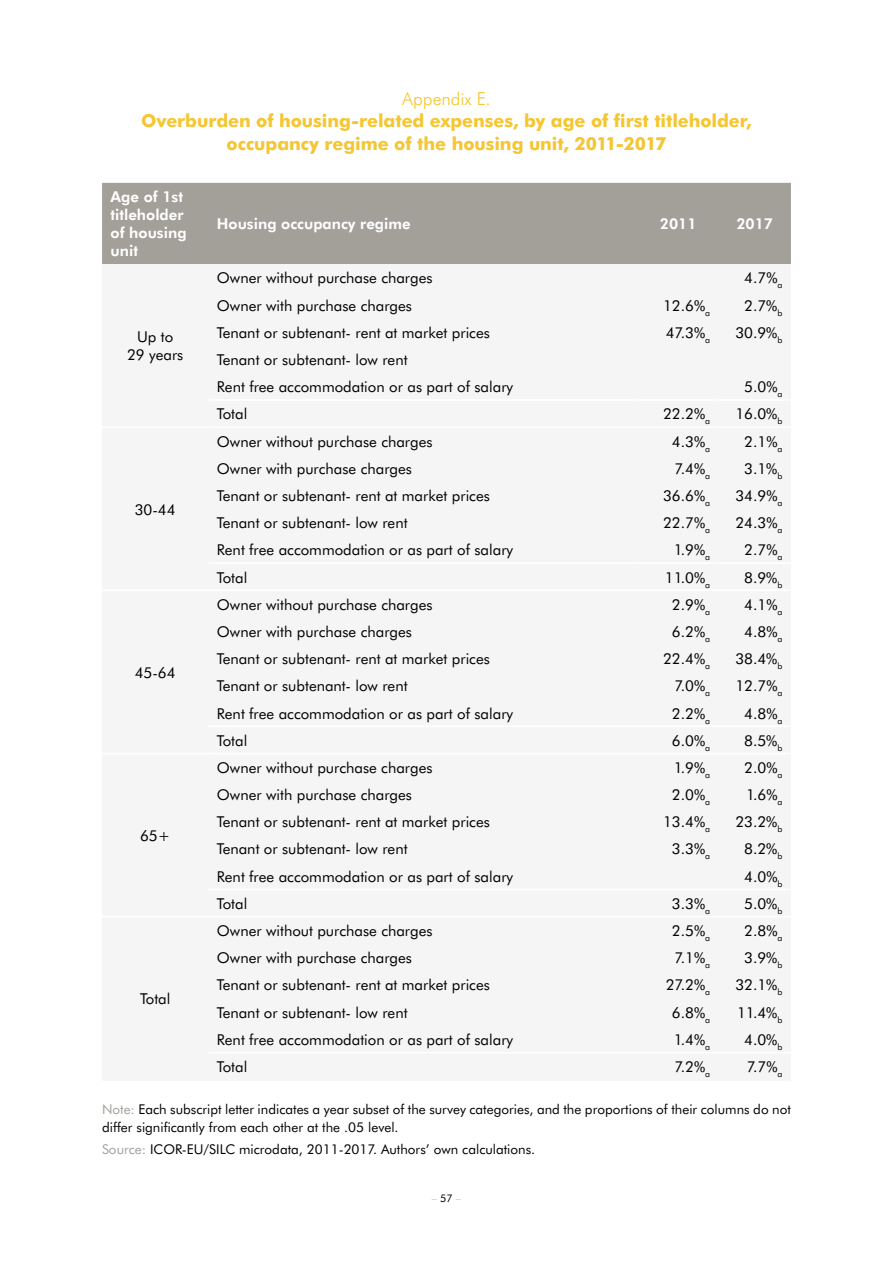
<style>
.page{position:relative;width:893px;height:1263px;background:#fff}
.page>*{position:absolute;margin:0;border:0;box-sizing:border-box;transform-origin:0 0}
.t1{font:800 18px/22.5px "Futura BT";letter-spacing:-.005em;color:#f5c631;text-align:center}
.t2{font:300 18px "Futura BT";color:#f5c631}
.t3{font:15px/18px "Futura BT";color:#000;text-align:center}
.t4{font:700 15px/18px "Futura BT";color:#fff}
.t5{font:13.5px/18px "Futura BT";color:#000}
.t6{font:10.5px "Futura BT";color:#f5c631}
.s1{color:#a3a09a}
.s2{color:#000}
</style>
<div class="page">
<div style="left:102px;top:183px;width:689px;height:81px;background:#a3a09a"></div>
<p class="t2" style="left:402px;top:87px;width:90px">Appendix E.</p>
<p class="t1" style="left:141px;top:109px;width:612px">Overburden of housing-related expenses, by age of first titleholder, occupancy regime of the housing unit, 2011-2017</p>
<p class="t4" style="left:111px;top:187px;width:78px">Age of 1st titleholder of housing unit</p>
<p class="t3" style="left:127px;top:328px;width:58px">Up to<br>29 years</p>
<p class="t3" style="left:135px;top:500px;width:42px">30-44</p>
<p class="t3" style="left:135px;top:663px;width:42px">45-64</p>
<p class="t3" style="left:140px;top:826px;width:32px">65+</p>
<p class="t3" style="left:140px;top:990px;width:32px">Total</p>
<p class="t4" style="left:217px;top:214px;width:195px">Housing occupancy regime</p>
<p class="t4" style="left:660px;top:214px;width:38px">2011</p>
<p class="t4" style="left:736px;top:214px;width:38px">2017</p>
<p class="t3" style="left:217px;top:269px;width:217px">Owner without purchase charges</p>
<p class="t3" style="left:744px;top:269px;width:40px">4.7%<sub>a</sub></p>
<p class="t3" style="left:217px;top:296px;width:197px">Owner with purchase charges</p>
<p class="t3" style="left:663px;top:296px;width:49px">12.6%<sub>a</sub></p>
<p class="t3" style="left:744px;top:296px;width:40px">2.7%<sub>b</sub></p>
<p class="t3" style="left:217px;top:323px;width:274px">Tenant or subtenant- rent at market prices</p>
<p class="t3" style="left:666px;top:323px;width:46px">47.3%<sub>a</sub></p>
<p class="t3" style="left:735px;top:323px;width:49px">30.9%<sub>b</sub></p>
<p class="t3" style="left:217px;top:346px;width:298px;line-height:27.2px;text-align:left">Tenant or subtenant- low rent<br>Rent free accommodation or as part of salary</p>
<p class="t3" style="left:744px;top:378px;width:40px">5.0%<sub>a</sub></p>
<p class="t3" style="left:217px;top:405px;width:32px">Total</p>
<p class="t3" style="left:663px;top:405px;width:49px">22.2%<sub>a</sub></p>
<p class="t3" style="left:735px;top:405px;width:49px">16.0%<sub>b</sub></p>
<p class="t3" style="left:217px;top:432px;width:217px">Owner without purchase charges</p>
<p class="t3" style="left:672px;top:432px;width:40px">4.3%<sub>a</sub></p>
<p class="t3" style="left:744px;top:432px;width:40px">2.1%<sub>a</sub></p>
<p class="t3" style="left:217px;top:459px;width:197px">Owner with purchase charges</p>
<p class="t3" style="left:675px;top:459px;width:37px">7.4%<sub>a</sub></p>
<p class="t3" style="left:744px;top:459px;width:40px">3.1%<sub>b</sub></p>
<p class="t3" style="left:217px;top:486px;width:274px">Tenant or subtenant- rent at market prices</p>
<p class="t3" style="left:663px;top:486px;width:49px">36.6%<sub>a</sub></p>
<p class="t3" style="left:735px;top:486px;width:49px">34.9%<sub>a</sub></p>
<p class="t3" style="left:217px;top:514px;width:192px">Tenant or subtenant- low rent</p>
<p class="t3" style="left:663px;top:514px;width:49px">22.7%<sub>a</sub></p>
<p class="t3" style="left:735px;top:514px;width:49px">24.3%<sub>a</sub></p>
<p class="t3" style="left:217px;top:541px;width:298px">Rent free accommodation or as part of salary</p>
<p class="t3" style="left:674px;top:541px;width:38px">1.9%<sub>a</sub></p>
<p class="t3" style="left:744px;top:541px;width:40px">2.7%<sub>a</sub></p>
<p class="t3" style="left:217px;top:568px;width:32px">Total</p>
<p class="t3" style="left:665px;top:568px;width:47px">11.0%<sub>a</sub></p>
<p class="t3" style="left:744px;top:568px;width:40px">8.9%<sub>b</sub></p>
<p class="t3" style="left:217px;top:595px;width:217px">Owner without purchase charges</p>
<p class="t3" style="left:672px;top:595px;width:40px">2.9%<sub>a</sub></p>
<p class="t3" style="left:744px;top:595px;width:40px">4.1%<sub>a</sub></p>
<p class="t3" style="left:217px;top:622px;width:197px">Owner with purchase charges</p>
<p class="t3" style="left:672px;top:622px;width:40px">6.2%<sub>a</sub></p>
<p class="t3" style="left:744px;top:622px;width:40px">4.8%<sub>a</sub></p>
<p class="t3" style="left:217px;top:650px;width:274px">Tenant or subtenant- rent at market prices</p>
<p class="t3" style="left:663px;top:650px;width:49px">22.4%<sub>a</sub></p>
<p class="t3" style="left:735px;top:650px;width:49px">38.4%<sub>b</sub></p>
<p class="t3" style="left:217px;top:677px;width:192px">Tenant or subtenant- low rent</p>
<p class="t3" style="left:675px;top:677px;width:37px">7.0%<sub>a</sub></p>
<p class="t3" style="left:735px;top:677px;width:49px">12.7%<sub>a</sub></p>
<p class="t3" style="left:217px;top:704px;width:298px">Rent free accommodation or as part of salary</p>
<p class="t3" style="left:672px;top:704px;width:40px">2.2%<sub>a</sub></p>
<p class="t3" style="left:744px;top:704px;width:40px">4.8%<sub>a</sub></p>
<p class="t3" style="left:217px;top:731px;width:32px">Total</p>
<p class="t3" style="left:672px;top:731px;width:40px">6.0%<sub>a</sub></p>
<p class="t3" style="left:744px;top:731px;width:40px">8.5%<sub>b</sub></p>
<p class="t3" style="left:217px;top:758px;width:217px">Owner without purchase charges</p>
<p class="t3" style="left:674px;top:758px;width:38px">1.9%<sub>a</sub></p>
<p class="t3" style="left:744px;top:758px;width:40px">2.0%<sub>a</sub></p>
<p class="t3" style="left:217px;top:785px;width:197px">Owner with purchase charges</p>
<p class="t3" style="left:672px;top:785px;width:40px">2.0%<sub>a</sub></p>
<p class="t3" style="left:746px;top:785px;width:38px">1.6%<sub>a</sub></p>
<p class="t3" style="left:217px;top:813px;width:274px">Tenant or subtenant- rent at market prices</p>
<p class="t3" style="left:663px;top:813px;width:49px">13.4%<sub>a</sub></p>
<p class="t3" style="left:735px;top:813px;width:49px">23.2%<sub>b</sub></p>
<p class="t3" style="left:217px;top:840px;width:192px">Tenant or subtenant- low rent</p>
<p class="t3" style="left:672px;top:840px;width:40px">3.3%<sub>a</sub></p>
<p class="t3" style="left:744px;top:840px;width:40px">8.2%<sub>b</sub></p>
<p class="t3" style="left:217px;top:867px;width:298px">Rent free accommodation or as part of salary</p>
<p class="t3" style="left:744px;top:867px;width:40px">4.0%<sub>b</sub></p>
<p class="t3" style="left:217px;top:894px;width:32px">Total</p>
<p class="t3" style="left:672px;top:894px;width:40px">3.3%<sub>a</sub></p>
<p class="t3" style="left:744px;top:894px;width:40px">5.0%<sub>b</sub></p>
<p class="t3" style="left:217px;top:921px;width:217px">Owner without purchase charges</p>
<p class="t3" style="left:672px;top:921px;width:40px">2.5%<sub>a</sub></p>
<p class="t3" style="left:744px;top:921px;width:40px">2.8%<sub>a</sub></p>
<p class="t3" style="left:217px;top:949px;width:197px">Owner with purchase charges</p>
<p class="t3" style="left:675px;top:949px;width:37px">7.1%<sub>a</sub></p>
<p class="t3" style="left:744px;top:949px;width:40px">3.9%<sub>b</sub></p>
<p class="t3" style="left:217px;top:976px;width:274px">Tenant or subtenant- rent at market prices</p>
<p class="t3" style="left:666px;top:976px;width:46px">27.2%<sub>a</sub></p>
<p class="t3" style="left:735px;top:976px;width:49px">32.1%<sub>b</sub></p>
<p class="t3" style="left:217px;top:1003px;width:192px">Tenant or subtenant- low rent</p>
<p class="t3" style="left:672px;top:1003px;width:40px">6.8%<sub>a</sub></p>
<p class="t3" style="left:737px;top:1003px;width:47px">11.4%<sub>b</sub></p>
<p class="t3" style="left:217px;top:1030px;width:298px">Rent free accommodation or as part of salary</p>
<p class="t3" style="left:674px;top:1030px;width:38px">1.4%<sub>a</sub></p>
<p class="t3" style="left:744px;top:1030px;width:40px">4.0%<sub>b</sub></p>
<p class="t3" style="left:217px;top:1058px;width:32px">Total</p>
<p class="t3" style="left:675px;top:1057px;width:37px">7.2%<sub>a</sub></p>
<p class="t3" style="left:747px;top:1057px;width:37px">7.7%<sub>a</sub></p>
<p class="t5" style="left:102px;top:1099px;width:690px"><span class="s1">Note:</span> Each subscript letter indicates a year subset of the survey categories, and the proportions of their columns do not differ significantly from each other at the .05 level.</p>
<p class="t5" style="left:102px;top:1140px;width:435px"><span class="s1">Source:</span> ICOR-EU/SILC microdata, 2011-2017. Authors’ own calculations.</p>
<p class="t6" style="left:432px;top:1191px;width:31px">– <span class="s2">57</span> –</p>
</div>
